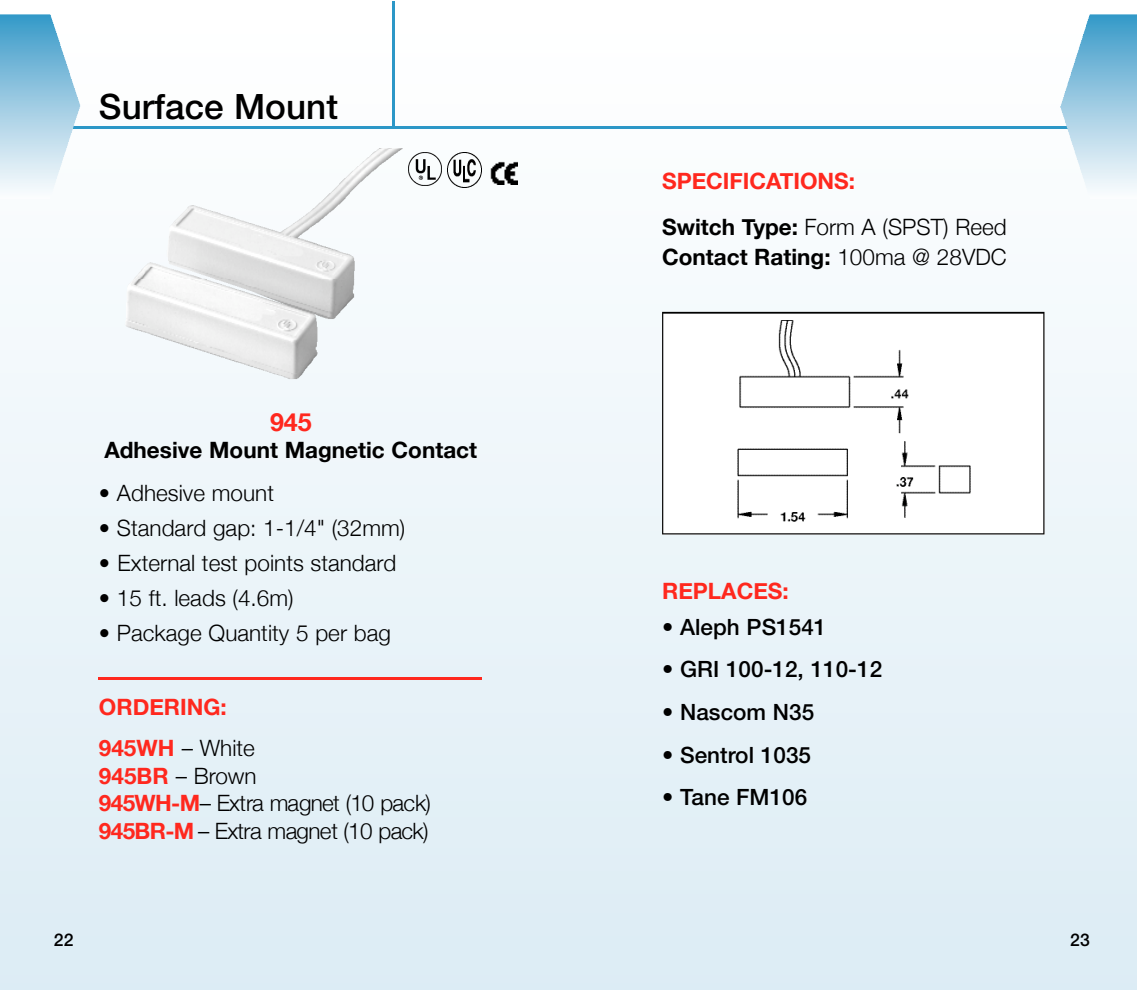
<style>
.page{position:relative;width:1137px;height:990px;background:#fff}
.page>*{position:absolute;margin:0;border:0;box-sizing:border-box;transform-origin:0 0}
.t1{font:500 35px "Helvetica Neue";color:#000}
.t2{font:700 25px "Helvetica Neue";color:#ff281e}
.t3{font:300 22.5px "Helvetica Neue";color:#000}
.t4{font:700 22.5px/46.2px "Helvetica Neue";color:#ff281e}
.t5{font:300 22.5px/27.5px "Helvetica Neue";letter-spacing:-.03em;color:#000}
.t6{font:500 22.5px "Helvetica Neue";color:#000}
.t7{font:700 22.5px "Helvetica Neue";color:#000}
.t8{font:500 17.5px "Helvetica Neue";color:#000}
.s1{font-weight:300;color:#000}
.s2{font-weight:700;color:#ff281e}
.s3{color:#000}
.s4{font-weight:300}
</style>
<div class="page">
<img style="left:574px;top:128px;width:562px;height:862px">
<hr style="left:572px;top:126px;width:495px;height:2px;background:#2c97c7">
<img style="left:1060px;top:14px;width:76px;height:185px">
<img style="left:0;top:105px;width:574px;height:885px">
<hr style="left:0;top:126px;width:574px;height:2px;background:#2c97c7">
<img style="left:0;top:14px;width:80px;height:185px">
<hr style="left:392px;top:1px;width:3px;height:126px;background:#2c97c7">
<img style="left:298px;top:148px;width:105px;height:132px">
<hr style="left:99px;top:677px;width:383px;height:3px;background:#ff281e">
<svg style="left:662px;top:312px;width:382px;height:222px"></svg>
<img style="left:408px;top:152px;width:34px;height:34px">
<img style="left:447px;top:152px;width:35px;height:36px">
<img style="left:488px;top:149px;width:29px;height:35px">
<h1 class="t1" style="left:99px;top:94px;width:240px">Surface Mount</h1>
<p class="t2" style="left:270px;top:406px;width:43px">945</p>
<p class="t7" style="left:104px;top:436px;width:374px">Adhesive Mount Magnetic Contact</p>
<p class="t3" style="left:99px;top:480px;width:176px">• Adhesive mount</p>
<p class="t3" style="left:99px;top:514px;width:308px">• Standard gap: 1-1/4" (32mm)</p>
<p class="t3" style="left:99px;top:549px;width:299px">• External test points standard</p>
<p class="t3" style="left:99px;top:585px;width:196px">• 15 ft. leads (4.6m)</p>
<p class="t3" style="left:99px;top:619px;width:293px">• Package Quantity 5 per bag</p>
<p class="t4" style="left:99px;top:686px;width:157px;line-height:40.8px">ORDERING:<br>945WH <span class="s1">– White</span></p>
<p class="t5" style="left:99px;top:761px;width:333px"><span class="s2">945BR</span> – Brown<br><span class="s2">9 4 5 W H -M</span>– Extra magnet (10 pack)<br><span class="s2">9 4 5 B R -M</span> – Extra magnet (10 pack)</p>
<p class="t8" style="left:54px;top:933px;width:21px">22</p>
<p class="t4" style="left:662px;top:157px;width:346px">SPECIFICATIONS:<br><span class="s3">Switch Type:</span> <span class="s1">Form A (SPST) Reed</span></p>
<p class="t7" style="left:662px;top:243px;width:346px">Contact Rating: <span class="s4">100ma @ 28VDC</span></p>
<p class="t4" style="left:662px;top:568px;width:128px">REPLACES:</p>
<p class="t6" style="left:662px;top:619px;width:166px">• Aleph PS1541</p>
<p class="t6" style="left:662px;top:661px;width:221px">• GRI 100-12, 110-12</p>
<p class="t6" style="left:662px;top:704px;width:154px">• Nascom N35</p>
<p class="t6" style="left:662px;top:746px;width:150px">• Sentrol 1035</p>
<p class="t6" style="left:662px;top:789px;width:147px">• Tane FM106</p>
<p class="t8" style="left:1070px;top:933px;width:21px">23</p>
</div>
